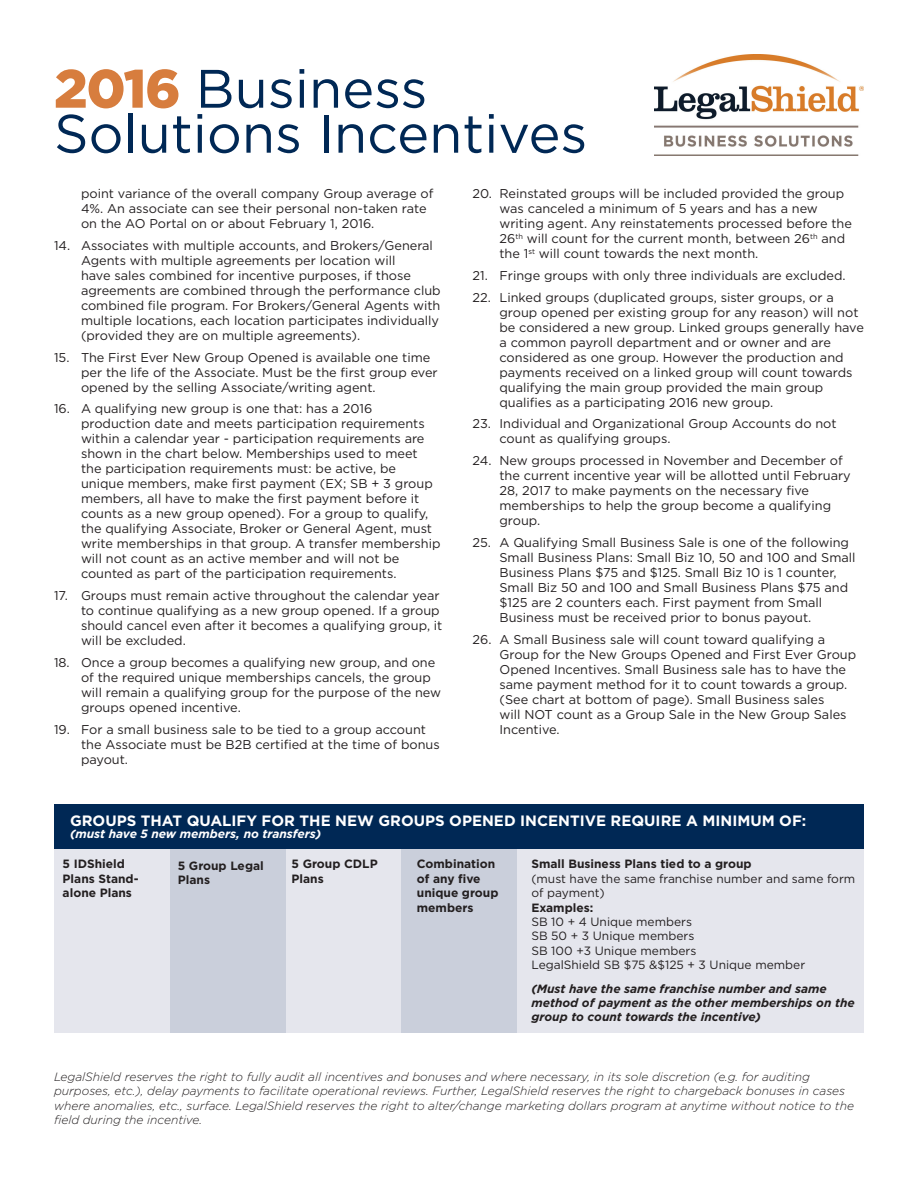
<style>
.page{position:relative;width:918px;height:1188px;background:#fff}
.page>*{position:absolute;margin:0;border:0;box-sizing:border-box;transform-origin:0 0}
.t1{font:54px "Gotham";color:#002855}
.t2{font:700 15px "Gotham";color:#fff}
.t3{font:12.75px/15px "Gotham";color:#231f20}
.t4{font:italic 300 12px/14.4px "Gotham";color:#231f20}
.t5{font:12px/14.4px "Gotham";color:#231f20}
.t6{font:700 12px/14.4px "Gotham";color:#231f20}
.t7{font:italic 700 12px/14.4px "Gotham";color:#231f20}
.t8{font:italic 700 12px "Gotham";color:#fff}
.s1{font-weight:900;color:#d77d3e}
</style>
<div class="page">
<img style="left:655px;top:54px;width:209px;height:102px">
<div style="left:54px;top:832px;width:116px;height:200px;background:#e5e6ed"></div>
<div style="left:285px;top:832px;width:116px;height:200px;background:#e5e6ed"></div>
<div style="left:517px;top:831px;width:347px;height:201px;background:#e5e6ed"></div>
<div style="left:170px;top:832px;width:115px;height:200px;background:#cacfdb"></div>
<div style="left:401px;top:832px;width:116px;height:200px;background:#cacfdb"></div>
<div style="left:54px;top:804px;width:810px;height:45px;background:#002855"></div>
<p class="t1" style="left:54px;top:54px;width:375px"><span class="s1">2016</span> Business</p>
<p class="t1" style="left:54px;top:99px;width:535px">Solutions Incentives</p>
<p class="t3" style="left:81px;top:186px;width:354px">point variance of the overall company Group average of<br>4%. An associate can see their personal non-taken rate on the AO Portal on or about February 1, 2016.</p>
<p class="t3" style="left:81px;top:238px;width:361px;text-indent:-27px">14. Associates with multiple accounts, and Brokers/General Agents with multiple agreements per location will<br>have sales combined for incentive purposes, if those agreements are combined through the performance club combined file program. For Brokers/General Agents with multiple locations, each location participates individually (provided they are on multiple agreements).</p>
<p class="t3" style="left:81px;top:349px;width:358px;text-indent:-27px">15. The First Ever New Group Opened is available one time per the life of the Associate. Must be the first group ever opened by the selling Associate/writing agent.</p>
<p class="t3" style="left:81px;top:401px;width:361px;text-indent:-27px">16. A qualifying new group is one that: has a 2016 production date and meets participation requirements within a calendar year - participation requirements are shown in the chart below. Memberships used to meet the participation requirements must: be active, be unique members, make first payment (EX; SB + 3 group members, all have to make the first payment before it counts as a new group opened). For a group to qualify, the qualifying Associate, Broker or General Agent, must write memberships in that group. A transfer membership will not count as an active member and will not be counted as part of the participation requirements.</p>
<p class="t3" style="left:81px;top:588px;width:363px;text-indent:-27px">17. Groups must remain active throughout the calendar year to continue qualifying as a new group opened. If a group should cancel even after it becomes a qualifying group, it will be excluded.</p>
<p class="t3" style="left:81px;top:655px;width:362px;text-indent:-27px">18. Once a group becomes a qualifying new group, and one of the required unique memberships cancels, the group will remain a qualifying group for the purpose of the new groups opened incentive.</p>
<p class="t3" style="left:81px;top:721px;width:360px;text-indent:-27px">19. For a small business sale to be tied to a group account the Associate must be B2B certified at the time of bonus payout.</p>
<p class="t3" style="left:500px;top:186px;width:354px;text-indent:-27px">20. Reinstated groups will be included provided the group was canceled a minimum of 5 years and has a new writing agent. Any reinstatements processed before the 26<sup>th</sup> will count for the current month, between 26<sup>th</sup> and the 1<sup>st</sup> will count towards the next month.</p>
<p class="t3" style="left:472px;top:268px;width:375px">21. Fringe groups with only three individuals are excluded.</p>
<p class="t3" style="left:500px;top:289px;width:366px;text-indent:-27px">22. Linked groups (duplicated groups, sister groups, or a group opened per existing group for any reason) will not be considered a new group. Linked groups generally have a common payroll department and or owner and are considered as one group. However the production and payments received on a linked group will count towards qualifying the main group provided the main group qualifies as a participating 2016 new group.</p>
<p class="t3" style="left:500px;top:416px;width:339px;text-indent:-27px">23. Individual and Organizational Group Accounts do not count as qualifying groups.</p>
<p class="t3" style="left:500px;top:453px;width:353px;text-indent:-27px">24. New groups processed in November and December of the current incentive year will be allotted until February 28, 2017 to make payments on the necessary five memberships to help the group become a qualifying group.</p>
<p class="t3" style="left:500px;top:535px;width:358px;text-indent:-27px">25. A Qualifying Small Business Sale is one of the following Small Business Plans: Small Biz 10, 50 and 100 and Small Business Plans $75 and $125. Small Biz 10 is 1 counter, Small Biz 50 and 100 and Small Business Plans $75 and $125 are 2 counters each. First payment from Small Business must be received prior to bonus payout.</p>
<p class="t3" style="left:500px;top:631px;width:358px;text-indent:-27px">26. A Small Business sale will count toward qualifying a Group for the New Groups Opened and First Ever Group Opened Incentives. Small Business sale has to have the same payment method for it to count towards a group. (See chart at bottom of page). Small Business sales<br>will NOT count as a Group Sale in the New Group Sales Incentive.</p>
<p class="t2" style="left:70px;top:811px;width:738px">GROUPS THAT QUALIFY FOR THE NEW GROUPS OPENED INCENTIVE REQUIRE A MINIMUM OF:</p>
<p class="t8" style="left:70px;top:826px;width:253px">(must have 5 new members, no transfers)</p>
<p class="t6" style="left:63px;top:857px;width:78px">5 IDShield<br>Plans Stand&shy;alone Plans</p>
<p class="t6" style="left:292px;top:857px;width:88px">5 Group CDLP<br>Plans</p>
<p class="t6" style="left:178px;top:858px;width:88px">5 Group Legal<br>Plans</p>
<p class="t6" style="left:417px;top:857px;width:83px">Combination of any five unique group members</p>
<p class="t6" style="left:531px;top:857px;width:222px">Small Business Plans tied to a group</p>
<p class="t5" style="left:531px;top:871px;width:325px">(must have the same franchise number and same form of payment)</p>
<p class="t6" style="left:531px;top:900px;width:64px">Examples:</p>
<p class="t5" style="left:531px;top:914px;width:162px">SB 10 + 4 Unique members</p>
<p class="t5" style="left:531px;top:929px;width:165px">SB 50 + 3 Unique members</p>
<p class="t5" style="left:531px;top:943px;width:167px">SB 100 +3 Unique members</p>
<p class="t5" style="left:531px;top:958px;width:275px">LegalShield SB $75 &amp;$125 + 3 Unique member</p>
<p class="t7" style="left:531px;top:981px;width:325px">(Must have the same franchise number and same method of payment as the other memberships on the group to count towards the incentive)</p>
<p class="t4" style="left:54px;top:1069px;width:802px">LegalShield reserves the right to fully audit all incentives and bonuses and where necessary, in its sole discretion (e.g. for auditing purposes, etc.), delay payments to facilitate operational reviews. Further, LegalShield reserves the right to chargeback bonuses in cases where anomalies, etc., surface. LegalShield reserves the right to alter/change marketing dollars program at anytime without notice to the field during the incentive.</p>
</div>
